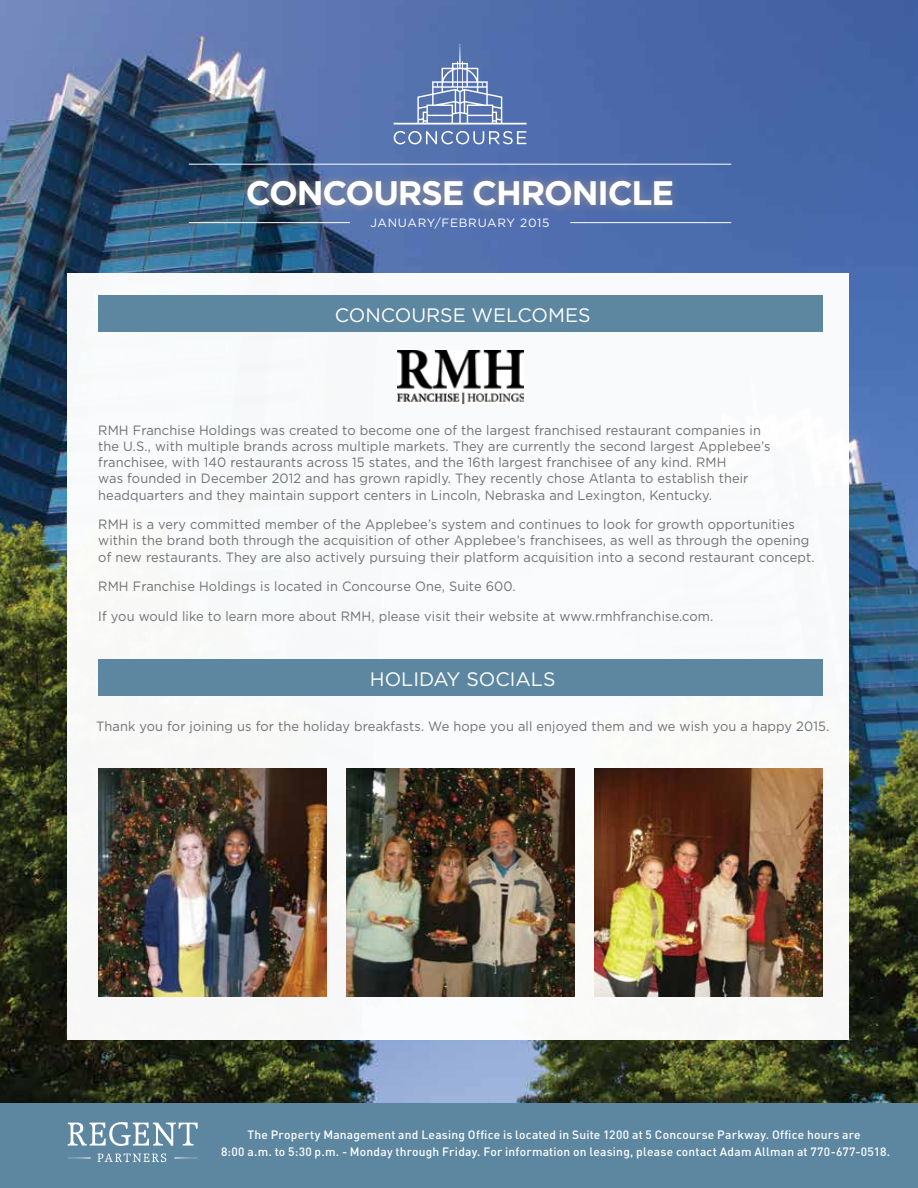
<style>
.page{position:relative;width:918px;height:1188px;background:#fff}
.page>*{position:absolute;margin:0;border:0;box-sizing:border-box;transform-origin:0 0}
.t1{font:700 33.9px "Gotham";letter-spacing:-.035em;color:#fff}
.t2{font:19.5px "Gotham";color:#fff}
.t3{font:13.5px/16.2px "Gotham";letter-spacing:.01em;color:#717073;scale:.95 1}
.t4{font:500 12px/16.5px "DIN";letter-spacing:.015em;color:#fff;text-align:center}
.t5{font:12px "Gotham";letter-spacing:.06em;color:#fff}
</style>
<div class="page">
<img style="left:0;top:0;width:918px;height:1104px">
<div style="left:67px;top:273px;width:782px;height:767px;background:#fff"></div>
<div style="left:0;top:1104px;width:918px;height:84px;background:#5d87a1"></div>
<svg style="left:67px;top:1122px;width:131px;height:24px"></svg>
<svg style="left:97px;top:1153px;width:69px;height:9px"></svg>
<svg style="left:68px;top:1157px;width:23px;height:2px"></svg>
<svg style="left:174px;top:1157px;width:24px;height:2px"></svg>
<div style="left:98px;top:296px;width:725px;height:36px;background:#5d87a1"></div>
<div style="left:98px;top:659px;width:725px;height:37px;background:#5d87a1"></div>
<div style="left:238px;top:171px;width:443px;height:44px;background:#a2958a;opacity:.75"></div>
<svg style="left:394px;top:44px;width:133px;height:81px;background:#6982b8"></svg>
<svg style="left:394px;top:131px;width:132px;height:13px;background:#7f95c3"></svg>
<hr style="left:189px;top:164px;width:542px;height:1px;background:#fff">
<hr style="left:189px;top:222px;width:161px;height:1px;background:#fff">
<hr style="left:570px;top:222px;width:161px;height:1px;background:#fff">
<img style="left:398px;top:351px;width:125px;height:52px">
<img style="left:98px;top:768px;width:229px;height:229px">
<img style="left:346px;top:768px;width:229px;height:229px">
<img style="left:594px;top:768px;width:229px;height:229px">
<h1 class="t1" style="left:246px;top:173px;width:430px">CONCOURSE CHRONICLE</h1>
<p class="t5" style="left:370px;top:216px;width:181px">JANUARY/FEBRUARY 2015</p>
<h2 class="t2" style="left:335px;top:304px;width:257px">CONCOURSE WELCOMES</h2>
<p class="t3" style="left:98px;top:422px;width:709px">RMH Franchise Holdings was created to become one of the largest franchised restaurant companies in the U.S., with multiple brands across multiple markets. They are currently the second largest Applebee’s franchisee, with 140 restaurants across 15 states, and the 16th largest franchisee of any kind. RMH<br>was founded in December 2012 and has grown rapidly. They recently chose Atlanta to establish their headquarters and they maintain support centers in Lincoln, Nebraska and Lexington, Kentucky.</p>
<p class="t3" style="left:98px;top:516px;width:756px">RMH is a very committed member of the Applebee’s system and continues to look for growth opportunities within the brand both through the acquisition of other Applebee’s franchisees, as well as through the opening of new restaurants. They are also actively pursuing their platform acquisition into a second restaurant concept.</p>
<p class="t3" style="left:98px;top:578px;width:441px">RMH Franchise Holdings is located in Concourse One, Suite 600.</p>
<p class="t3" style="left:98px;top:608px;width:649px">If you would like to learn more about RMH, please visit their website at www.rmhfranchise.com.</p>
<h2 class="t2" style="left:370px;top:668px;width:187px">HOLIDAY SOCIALS</h2>
<p class="t3" style="left:96px;top:718px;width:773px">Thank you for joining us for the holiday breakfasts. We hope you all enjoyed them and we wish you a happy 2015.</p>
<p class="t4" style="left:221px;top:1126px;width:671px">The Property Management and Leasing Office is located in Suite 1200 at 5 Concourse Parkway. Office hours are<br>8:00 a.m. to 5:30 p.m. - Monday through Friday. For information on leasing, please contact Adam Allman at 770-677-0518.</p>
</div>
